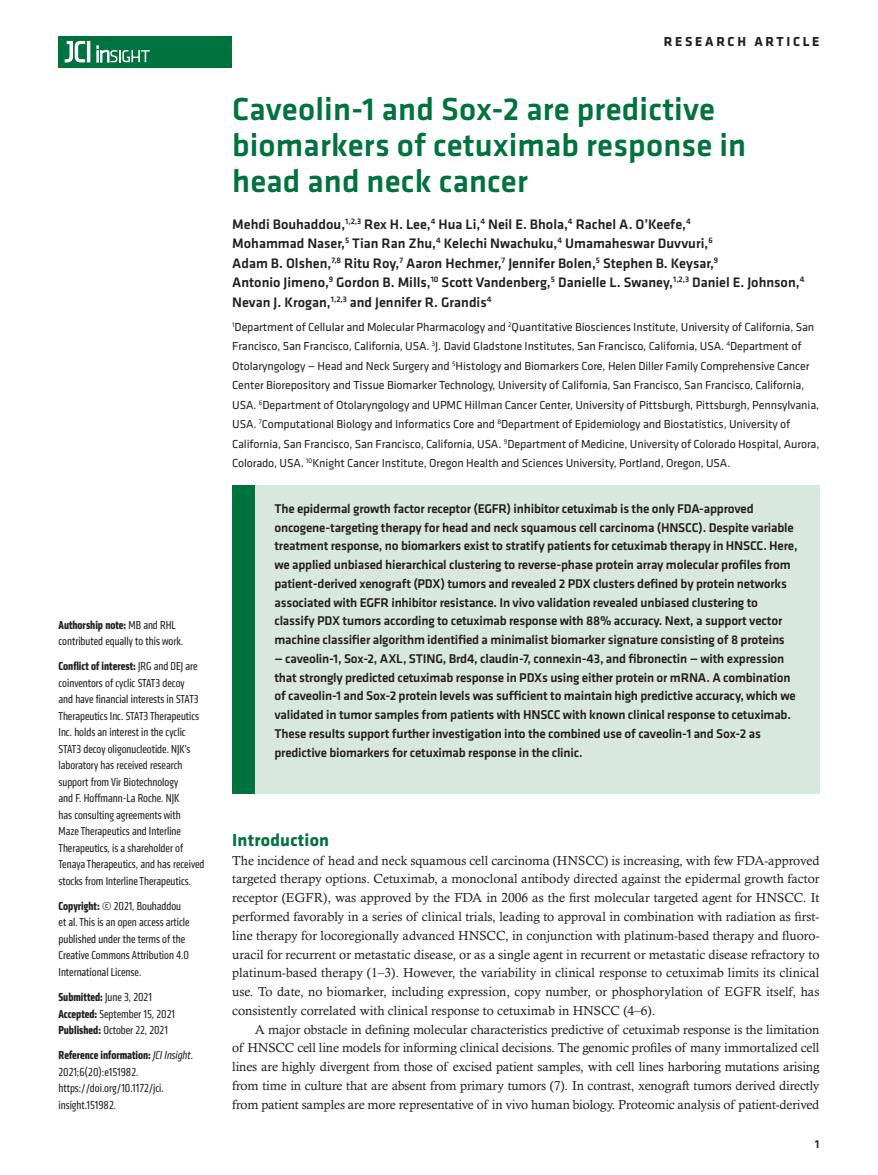
<style>
.page{position:relative;width:878px;height:1175px;background:#fff}
.page>*{position:absolute;margin:0;border:0;box-sizing:border-box;transform-origin:0 0}
.t1{font:500 33px/36px "Klavika Basic";letter-spacing:.005em;color:#00723e}
.t2{font:700 18px "Klavika";letter-spacing:.01em;color:#00723e}
.t3{font:500 14.25px/19.5px "Klavika Basic";color:#231f20}
.t4{font:700 13.5px "Klavika Basic";letter-spacing:.2em;color:#231f20}
.t5{font:13.2px/18.8px "Calisto MT Std";color:#231f20;text-align:justify}
.t6{font:500 13.2px/18.8px "Klavika Basic";letter-spacing:-.015em;color:#231f20}
.t7{font:12px/19.5px "Klavika";letter-spacing:-.01em;color:#231f20}
.t8{font:condensed 12px/16.5px "Klavika";color:#231f20}
.t9{font:500 12px "Klavika Basic";color:#231f20}
.s1{font-weight:700}
.s2{font-style:italic}
</style>
<div class="page">
<div style="left:59px;top:36px;width:173px;height:31px;background:#00723e"></div>
<hr style="left:87px;top:41px;width:3px;height:21px;background:#fff">
<svg style="left:64px;top:41px;width:21px;height:22px"></svg>
<svg style="left:97px;top:46px;width:53px;height:16px"></svg>
<div style="left:232px;top:486px;width:587px;height:308px;background:#d8e8df"></div>
<div style="left:232px;top:486px;width:22px;height:308px;background:#00723e"></div>
<p class="t8" style="left:59px;top:616px;width:126px"><span class="s1">Authorship note:</span> MB and RHL contributed equally to this work.</p>
<p class="t8" style="left:59px;top:658px;width:147px"><span class="s1">Conflict of interest:</span> JRG and DEJ are coinventors of cyclic STAT3 decoy<br>and have financial interests in STAT3<br>Therapeutics Inc. STAT3 Therapeutics Inc. holds an interest in the cyclic STAT3 decoy oligonucleotide. NJK’s laboratory has received research support from Vir Biotechnology<br>and F. Hoffmann-La Roche. NJK<br>has consulting agreements with<br>Maze Therapeutics and Interline Therapeutics, is a shareholder of Tenaya Therapeutics, and has received stocks from Interline Therapeutics.</p>
<p class="t8" style="left:59px;top:897px;width:133px"><span class="s1">Copyright:</span> © 2021, Bouhaddou et al. This is an open access article published under the terms of the<br>Creative Commons Attribution 4.0<br>International License.</p>
<p class="t8" style="left:59px;top:988px;width:118px"><span class="s1">Submitted:</span> June 3, 2021<br><span class="s1">Accepted:</span> September 15, 2021<br><span class="s1">Published:</span> October 22, 2021</p>
<p class="t8" style="left:59px;top:1046px;width:136px"><span class="s1">Reference information:</span> <span class="s2">JCI Insight</span>.<br>2021;6(20):e151982. https://doi.org/10.1172/jci. insight.151982.</p>
<p class="t4" style="left:663px;top:32px;width:157px">RESEARCH ARTICLE</p>
<h1 class="t1" style="left:232px;top:91px;width:515px">Caveolin-1 and Sox-2 are predictive biomarkers of cetuximab response in head and neck cancer</h1>
<p class="t3" style="left:232px;top:214px;width:573px">Mehdi Bouhaddou,<sup>1,2,3</sup> Rex H. Lee,<sup>4</sup> Hua Li,<sup>4</sup> Neil E. Bhola,<sup>4</sup> Rachel A. O’Keefe,<sup>4<br></sup>Mohammad Naser,<sup>5</sup> Tian Ran Zhu,<sup>4</sup> Kelechi Nwachuku,<sup>4</sup> Umamaheswar Duvvuri,<sup>6<br></sup>Adam B. Olshen,<sup>7,8</sup> Ritu Roy,<sup>7</sup> Aaron Hechmer,<sup>7</sup> Jennifer Bolen,<sup>5</sup> Stephen B. Keysar,<sup>9<br></sup>Antonio Jimeno,<sup>9</sup> Gordon B. Mills,<sup>10</sup> Scott Vandenberg,<sup>5</sup> Danielle L. Swaney,<sup>1,2,3</sup> Daniel E. Johnson,<sup>4<br></sup>Nevan J. Krogan,<sup>1,2,3</sup> and Jennifer R. Grandis<sup>4</sup></p>
<p class="t7" style="left:232px;top:316px;width:588px"><sup>1</sup>Department of Cellular and Molecular Pharmacology and <sup>2</sup>Quantitative Biosciences Institute, University of California, San Francisco, San Francisco, California, USA. <sup>3</sup>J. David Gladstone Institutes, San Francisco, California, USA. <sup>4</sup>Department of Otolaryngology — Head and Neck Surgery and <sup>5</sup>Histology and Biomarkers Core, Helen Diller Family Comprehensive Cancer Center Biorepository and Tissue Biomarker Technology, University of California, San Francisco, San Francisco, California, USA. <sup>6</sup>Department of Otolaryngology and UPMC Hillman Cancer Center, University of Pittsburgh, Pittsburgh, Pennsylvania, USA. <sup>7</sup>Computational Biology and Informatics Core and <sup>8</sup>Department of Epidemiology and Biostatistics, University of California, San Francisco, San Francisco, California, USA. <sup>9</sup>Department of Medicine, University of Colorado Hospital, Aurora, Colorado, USA. <sup>10</sup>Knight Cancer Institute, Oregon Health and Sciences University, Portland, Oregon, USA.</p>
<p class="t6" style="left:274px;top:498px;width:524px">The epidermal growth factor receptor (EGFR) inhibitor cetuximab is the only FDA-approved oncogene-targeting therapy for head and neck squamous cell carcinoma (HNSCC). Despite variable treatment response, no biomarkers exist to stratify patients for cetuximab therapy in HNSCC. Here, we applied unbiased hierarchical clustering to reverse-phase protein array molecular profiles from patient-derived xenograft (PDX) tumors and revealed 2 PDX clusters defined by protein networks associated with EGFR inhibitor resistance. In vivo validation revealed unbiased clustering to classify PDX tumors according to cetuximab response with 88% accuracy. Next, a support vector machine classifier algorithm identified a minimalist biomarker signature consisting of 8 proteins</p>
<p class="t6" style="left:274px;top:648px;width:523px">— caveolin-1, Sox-2, AXL, STING, Brd4, claudin-7, connexin-43, and fibronectin — with expression that strongly predicted cetuximab response in PDXs using either protein or mRNA. A combination of caveolin-1 and Sox-2 protein levels was sufficient to maintain high predictive accuracy, which we validated in tumor samples from patients with HNSCC with known clinical response to cetuximab.<br>These results support further investigation into the combined use of caveolin-1 and Sox-2 as predictive biomarkers for cetuximab response in the clinic.</p>
<h2 class="t2" style="left:232px;top:827px;width:98px">Introduction</h2>
<p class="t5" style="left:232px;top:850px;width:588px">The incidence of head and neck squamous cell carcinoma (HNSCC) is increasing, with few FDA-approved targeted therapy options. Cetuximab, a monoclonal antibody directed against the epidermal growth factor receptor (EGFR), was approved by the FDA in 2006 as the first molecular targeted agent for HNSCC. It performed favorably in a series of clinical trials, leading to approval in combination with radiation as first&shy;line therapy for locoregionally advanced HNSCC, in conjunction with platinum-based therapy and fluoro&shy;uracil for recurrent or metastatic disease, or as a single agent in recurrent or metastatic disease refractory to platinum-based therapy (1–3). However, the variability in clinical response to cetuximab limits its clinical use. To date, no biomarker, including expression, copy number, or phosphorylation of EGFR itself, has consistently correlated with clinical response to cetuximab in HNSCC (4–6).</p>
<p class="t5" style="left:232px;top:1019px;width:588px;text-indent:22px">A major obstacle in defining molecular characteristics predictive of cetuximab response is the limitation of HNSCC cell line models for informing clinical decisions. The genomic profiles of many immortalized cell lines are highly divergent from those of excised patient samples, with cell lines harboring mutations arising from time in culture that are absent from primary tumors (7). In contrast, xenograft tumors derived directly from patient samples are more representative of in vivo human biology. Proteomic analysis of patient-derived</p>
<p class="t9" style="left:814px;top:1135px;width:6px">1</p>
</div>
